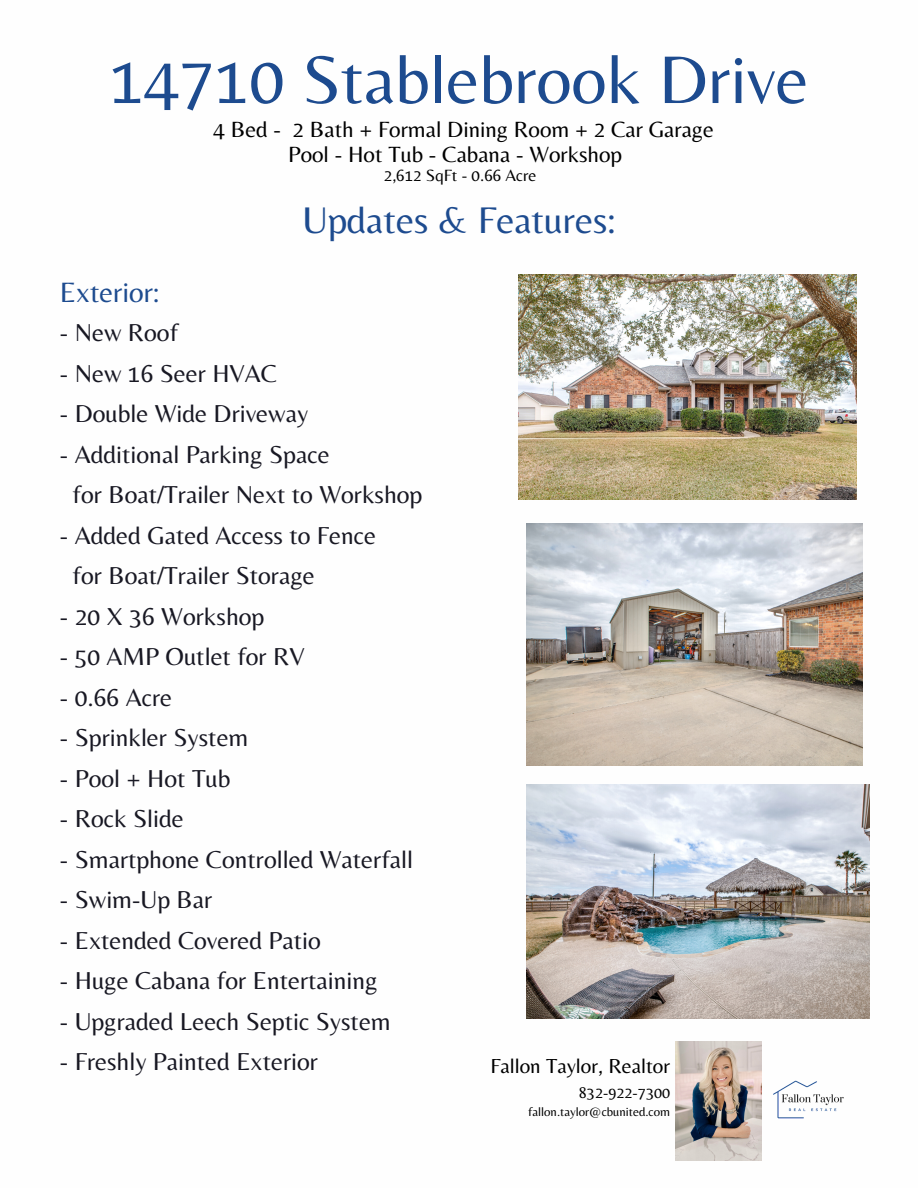
<style>
.page{position:relative;width:918px;height:1188px;background:#fff}
.page>*{position:absolute;margin:0;border:0;box-sizing:border-box;transform-origin:0 0}
.t1{font:70.05px "Belleza";color:#1d4b8f}
.t2{font:38.55px "Belleza";color:#1d4b8f}
.t3{font:29.1px "Belleza";color:#1d4b8f}
.t4{font:25.5px "Belleza";color:#181823}
.t5{font:22.95px "Belleza";color:#000}
.t6{font:21.15px "Belleza";color:#000}
.t7{font:16.95px "Belleza";color:#000}
.t8{font:16.05px "Belleza";color:#000}
.t9{font:12.75px "Belleza";color:#000}
</style>
<div class="page">
<img style="left:526px;top:523px;width:337px;height:242px">
<img style="left:526px;top:785px;width:343px;height:233px">
<img style="left:519px;top:274px;width:337px;height:225px">
<img style="left:675px;top:1041px;width:87px;height:119px">
<img style="left:759px;top:1048px;width:85px;height:106px">
<p class="t1" style="left:109px;top:38px;width:701px">14710 Stablebrook Drive</p>
<p class="t5" style="left:214px;top:116px;width:502px">4 Bed - 2 Bath + Formal Dining Room + 2 Car Garage</p>
<p class="t5" style="left:288px;top:141px;width:335px">Pool - Hot Tub - Cabana - Workshop</p>
<p class="t7" style="left:384px;top:166px;width:154px">2,612 SqFt - 0.66 Acre</p>
<p class="t2" style="left:302px;top:197px;width:315px">Updates &amp; Features:</p>
<p class="t3" style="left:60px;top:275px;width:101px">Exterior:</p>
<p class="t4" style="left:60px;top:317px;width:120px">- New Roof</p>
<p class="t4" style="left:60px;top:358px;width:219px">- New 16 Seer HVAC</p>
<p class="t4" style="left:60px;top:398px;width:250px">- Double Wide Driveway</p>
<p class="t4" style="left:60px;top:439px;width:271px">- Additional Parking Space</p>
<p class="t4" style="left:73px;top:479px;width:351px">for Boat/Trailer Next to Workshop</p>
<p class="t4" style="left:60px;top:520px;width:318px">- Added Gated Access to Fence</p>
<p class="t4" style="left:73px;top:560px;width:244px">for Boat/Trailer Storage</p>
<p class="t4" style="left:60px;top:601px;width:206px">- 20 X 36 Workshop</p>
<p class="t4" style="left:60px;top:641px;width:246px">- 50 AMP Outlet for RV</p>
<p class="t4" style="left:60px;top:682px;width:114px">- 0.66 Acre</p>
<p class="t4" style="left:60px;top:722px;width:190px">- Sprinkler System</p>
<p class="t4" style="left:60px;top:763px;width:172px">- Pool + Hot Tub</p>
<p class="t4" style="left:60px;top:803px;width:125px">- Rock Slide</p>
<p class="t4" style="left:60px;top:844px;width:355px">- Smartphone Controlled Waterfall</p>
<p class="t4" style="left:60px;top:884px;width:154px">- Swim-Up Bar</p>
<p class="t4" style="left:60px;top:925px;width:263px">- Extended Covered Patio</p>
<p class="t4" style="left:60px;top:965px;width:319px">- Huge Cabana for Entertaining</p>
<p class="t4" style="left:60px;top:1006px;width:332px">- Upgraded Leech Septic System</p>
<p class="t4" style="left:60px;top:1046px;width:260px">- Freshly Painted Exterior</p>
<p class="t6" style="left:490px;top:1053px;width:181px">Fallon Taylor, Realtor</p>
<p class="t8" style="left:579px;top:1083px;width:93px">832-922-7300</p>
<p class="t9" style="left:528px;top:1104px;width:143px">fallon.taylor@cbunited.com</p>
</div>
